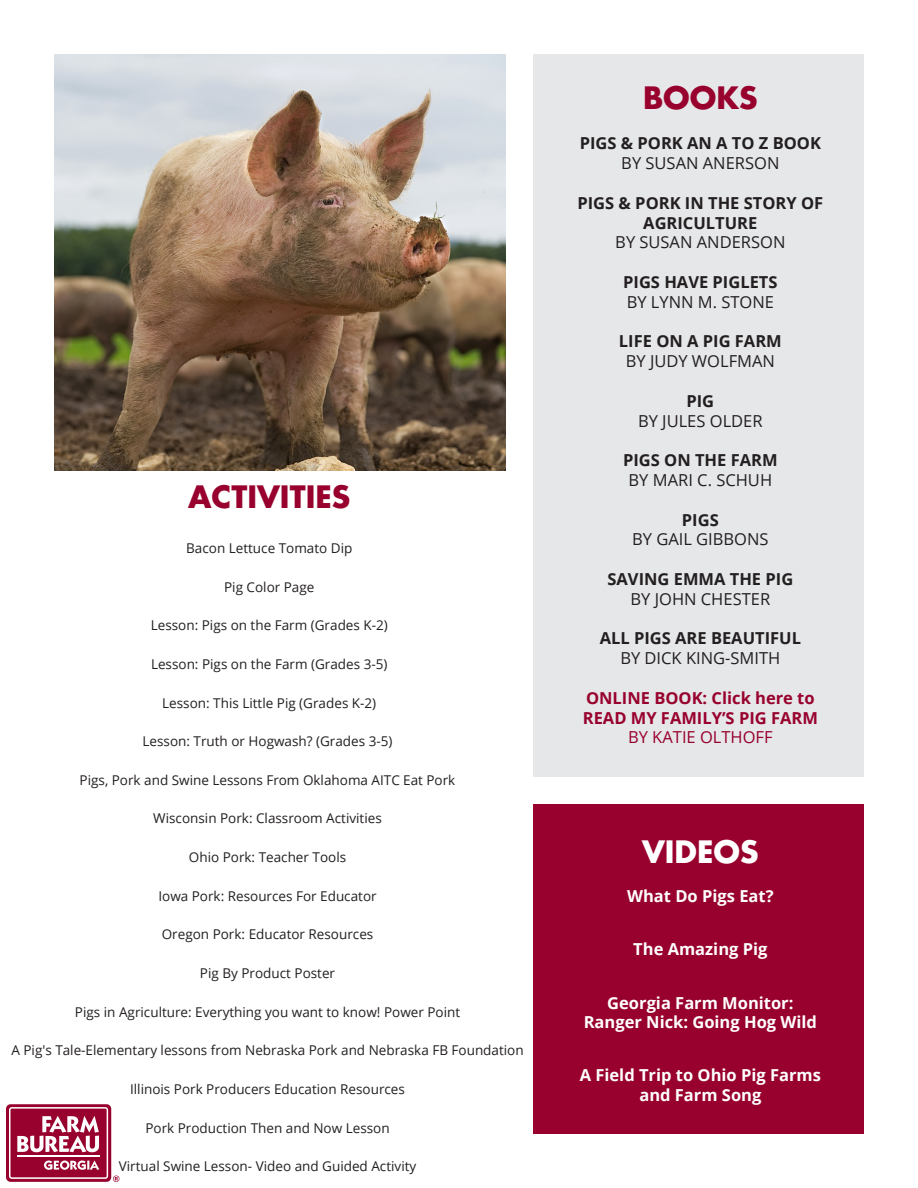
<style>
.page{position:relative;width:918px;height:1188px;background:#fff}
.page>*{position:absolute;margin:0;border:0;box-sizing:border-box;transform-origin:0 0}
.t1{font:700 30px "Futura LT Pro";color:#98012d}
.t2{font:700 30px "Futura LT Pro";color:#fff}
.t3{font:700 16.5px/19.8px "Open Sans";color:#231f20;text-align:center}
.t4{font:700 16.5px/19.5px "Open Sans";color:#fff;text-align:center}
.t5{font:700 16.5px/19.8px "Open Sans";color:#98012d;text-align:center}
.t6{font:16.5px/19.8px "Open Sans";color:#231f20;text-align:center}
.t7{font:13.5px "Open Sans";color:#231f20}
.s1{font-weight:400}
.s2{font-weight:700}
</style>
<div class="page">
<div style="left:534px;top:54px;width:330px;height:723px;background:#e6e7e9"></div>
<div style="left:534px;top:805px;width:330px;height:329px;background:#98012d"></div>
<img style="left:54px;top:54px;width:451px;height:417px">
<div style="left:6px;top:1104px;width:105px;height:78px;background:#98012d;border-radius:5px"></div>
<svg style="left:9px;top:1107px;width:110px;height:75px"></svg>
<p class="t1" style="left:188px;top:473px;width:164px">ACTIVITIES</p>
<p class="t7" style="left:186px;top:539px;width:168px">Bacon Lettuce Tomato Dip</p>
<p class="t7" style="left:224px;top:577px;width:92px">Pig Color Page</p>
<p class="t7" style="left:151px;top:616px;width:239px">Lesson: Pigs on the Farm (Grades K-2)</p>
<p class="t7" style="left:151px;top:655px;width:238px">Lesson: Pigs on the Farm (Grades 3-5)</p>
<p class="t7" style="left:162px;top:693px;width:216px">Lesson: This Little Pig (Grades K-2)</p>
<p class="t7" style="left:143px;top:732px;width:251px">Lesson: Truth or Hogwash? (Grades 3-5)</p>
<p class="t7" style="left:80px;top:771px;width:377px">Pigs, Pork and Swine Lessons From Oklahoma AITC Eat Pork</p>
<p class="t7" style="left:153px;top:809px;width:230px">Wisconsin Pork: Classroom Activities</p>
<p class="t7" style="left:189px;top:848px;width:159px">Ohio Pork: Teacher Tools</p>
<p class="t7" style="left:158px;top:887px;width:220px">Iowa Pork: Resources For Educator</p>
<p class="t7" style="left:162px;top:925px;width:213px">Oregon Pork: Educator Resources</p>
<p class="t7" style="left:200px;top:964px;width:137px">Pig By Product Poster</p>
<p class="t7" style="left:75px;top:1003px;width:387px">Pigs in Agriculture: Everything you want to know! Power Point</p>
<p class="t7" style="left:11px;top:1041px;width:514px">A Pig's Tale-Elementary lessons from Nebraska Pork and Nebraska FB Foundation</p>
<p class="t7" style="left:130px;top:1080px;width:276px">Illinois Pork Producers Education Resources</p>
<p class="t7" style="left:145px;top:1118px;width:246px">Pork Production Then and Now Lesson</p>
<p class="t7" style="left:119px;top:1157px;width:299px">Virtual Swine Lesson- Video and Guided Activity</p>
<p class="t1" style="left:643px;top:75px;width:116px">BOOKS</p>
<p class="t3" style="left:580px;top:133px;width:243px">PIGS &amp; PORK AN A TO Z BOOK<br><span class="s1">BY SUSAN ANERSON</span></p>
<p class="t3" style="left:578px;top:192px;width:247px">PIGS &amp; PORK IN THE STORY OF<br>AGRICULTURE<br><span class="s1">BY SUSAN ANDERSON</span></p>
<p class="t3" style="left:623px;top:272px;width:156px;text-align:left">PIGS HAVE PIGLETS<br><span class="s1">BY LYNN M. STONE</span></p>
<p class="t3" style="left:619px;top:331px;width:164px">LIFE ON A PIG FARM<br><span class="s1">BY JUDY WOLFMAN</span></p>
<p class="t6" style="left:638px;top:390px;width:126px"><span class="s2">PIG<br></span>BY JULES OLDER</p>
<p class="t3" style="left:623px;top:450px;width:156px">PIGS ON THE FARM<br><span class="s1">BY MARI C. SCHUH</span></p>
<p class="t6" style="left:632px;top:509px;width:138px"><span class="s2">PIGS<br></span>BY GAIL GIBBONS</p>
<p class="t3" style="left:607px;top:569px;width:187px">SAVING EMMA THE PIG<br><span class="s1">BY JOHN CHESTER</span></p>
<p class="t3" style="left:600px;top:628px;width:203px">ALL PIGS ARE BEAUTIFUL<br><span class="s1">BY DICK KING-SMITH</span></p>
<p class="t5" style="left:583px;top:687px;width:237px">ONLINE BOOK: Click here to<br>READ MY FAMILY’S PIG FARM<br><span class="s1">BY KATIE OLTHOFF</span></p>
<p class="t2" style="left:642px;top:828px;width:118px">VIDEOS</p>
<p class="t4" style="left:627px;top:886px;width:148px">What Do Pigs Eat?</p>
<p class="t4" style="left:633px;top:939px;width:136px">The Amazing Pig</p>
<p class="t4" style="left:584px;top:993px;width:235px">Georgia Farm Monitor:<br>Ranger Nick: Going Hog Wild</p>
<p class="t4" style="left:580px;top:1065px;width:243px">A Field Trip to Ohio Pig Farms and Farm Song</p>
</div>
